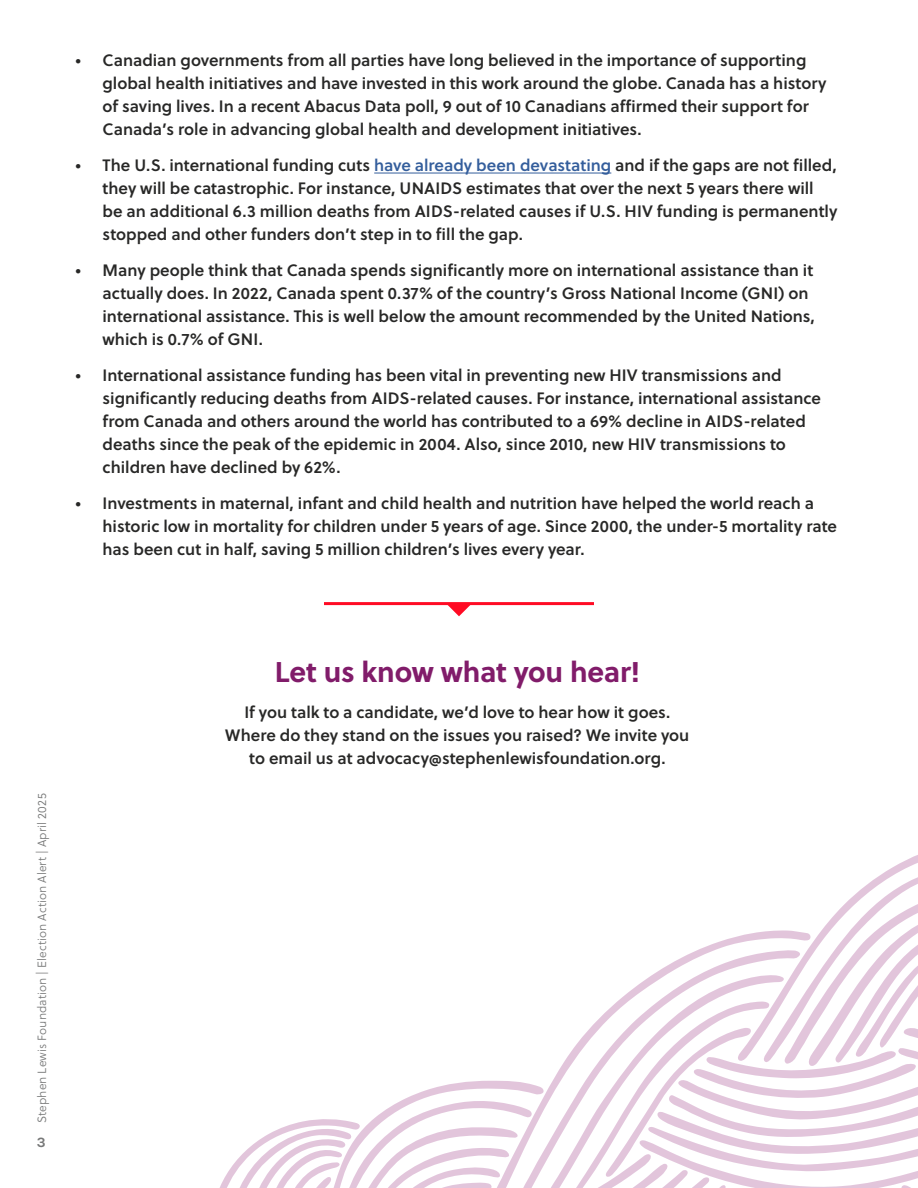
<style>
.page{position:relative;width:918px;height:1188px;background:#fff}
.page>*{position:absolute;margin:0;border:0;box-sizing:border-box;transform-origin:0 0}
.t1{font:700 28.5px "Soleil";letter-spacing:-.005em;color:#811c6a}
.t2{font:16.5px/22.8px "Soleil Sb";color:#282827}
.t3{font:200 14.25px "Karla";color:#777878}
.t4{font:12px "Soleil Lt";letter-spacing:.01em;color:#777878}
.s1{color:#345e9c}
</style>
<div class="page">
<hr style="left:374px;top:173px;width:237px;height:1px;background:#345e9c">
<hr style="left:324px;top:602px;width:270px;height:3px;background:#ff0b24">
<svg style="left:446px;top:605px;width:26px;height:11px"></svg>
<svg style="left:219px;top:855px;width:699px;height:333px"></svg>
<p class="t2" style="left:103px;top:48px;width:725px;text-indent:-27px">• Canadian governments from all parties have long believed in the importance of supporting global health initiatives and have invested in this work around the globe. Canada has a history of saving lives. In a recent Abacus Data poll, 9 out of 10 Canadians affirmed their support for Canada’s role in advancing global health and development initiatives.</p>
<p class="t2" style="left:103px;top:153px;width:736px;text-indent:-27px">• The U.S. international funding cuts <span class="s1">have already been devastating</span> and if the gaps are not filled, they will be catastrophic. For instance, UNAIDS estimates that over the next 5 years there will be an additional 6.3 million deaths from AIDS-related causes if U.S. HIV funding is permanently stopped and other funders don’t step in to fill the gap.</p>
<p class="t2" style="left:103px;top:258px;width:714px;text-indent:-27px">• Many people think that Canada spends significantly more on international assistance than it actually does. In 2022, Canada spent 0.37% of the country’s Gross National Income (GNI) on international assistance. This is well below the amount recommended by the United Nations, which is 0.7% of GNI.</p>
<p class="t2" style="left:103px;top:363px;width:720px;text-indent:-27px">• International assistance funding has been vital in preventing new HIV transmissions and significantly reducing deaths from AIDS-related causes. For instance, international assistance from Canada and others around the world has contributed to a 69% decline in AIDS-related deaths since the peak of the epidemic in 2004. Also, since 2010, new HIV transmissions to children have declined by 62%.</p>
<p class="t2" style="left:103px;top:491px;width:736px;text-indent:-27px">• Investments in maternal, infant and child health and nutrition have helped the world reach a historic low in mortality for children under 5 years of age. Since 2000, the under-5 mortality rate has been cut in half, saving 5 million children’s lives every year.</p>
<p class="t4" style="left:34px;top:1123px;width:331px;rotate:-90deg">Stephen Lewis Foundation | Election Action Alert | April 2025</p>
<p class="t3" style="left:37px;top:1133px;width:10px">3</p>
<h1 class="t1" style="left:275px;top:650px;width:367px">Let us know what you hear!</h1>
<p class="t2" style="left:225px;top:701px;width:466px;text-align:center">If you talk to a candidate, we’d love to hear how it goes.<br>Where do they stand on the issues you raised? We invite you to email us at advocacy@stephenlewisfoundation.org.</p>
</div>
